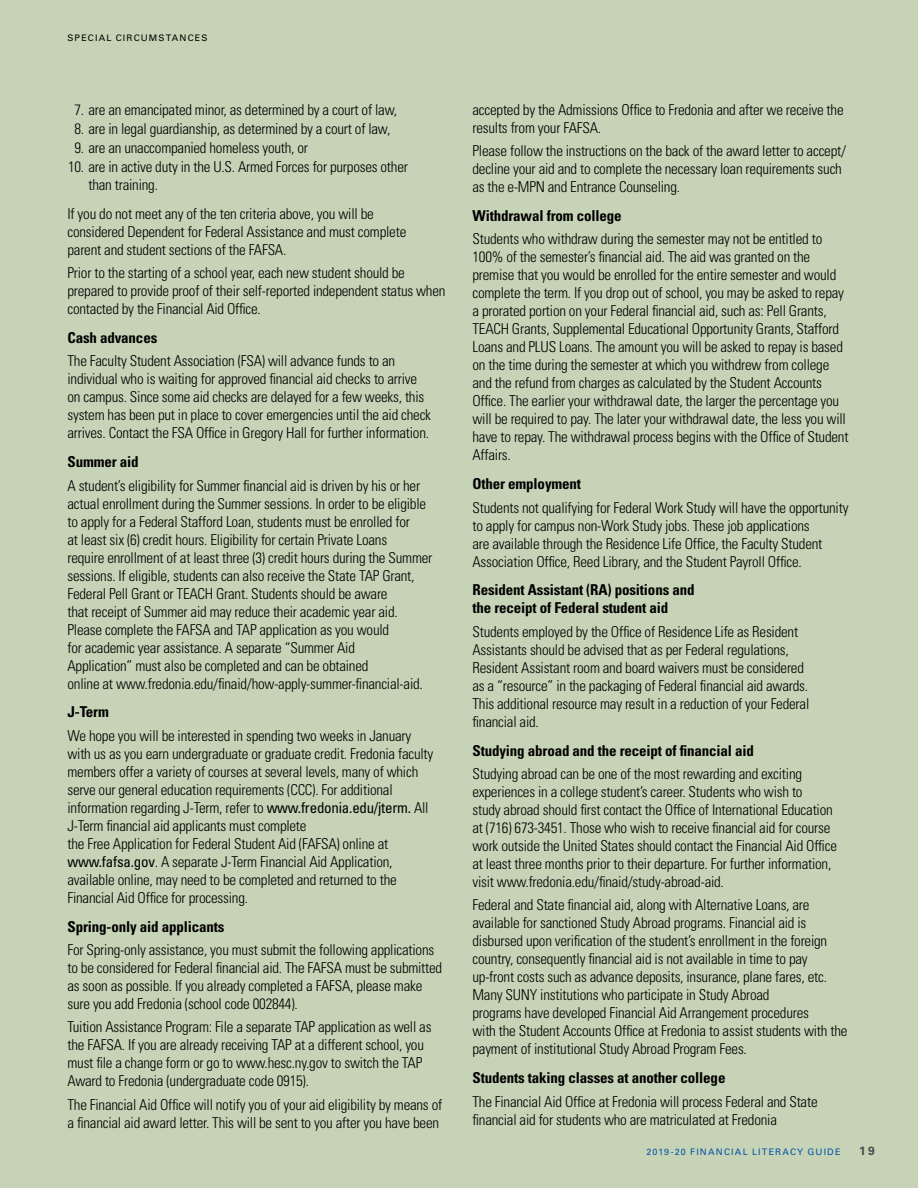
<style>
.page{position:relative;width:918px;height:1188px;background:#c7d3b6}
.page>*{position:absolute;margin:0;border:0;box-sizing:border-box;transform-origin:0 0}
.t1{font:300 condensed 15px/18px "Univers LT Std";letter-spacing:-.015em;color:#000}
.t2{font:700 condensed 15px/18px "Univers LT Std";letter-spacing:-.01em;color:#000}
.t3{font:700 12px "Univers LT Std";color:#4d4d4f}
.t4{font:9px "Univers LT Std";letter-spacing:.13em;color:#0054a6}
.t5{font:9px "Univers LT Std";letter-spacing:.125em;color:#000}
.s1{font-weight:400}
</style>
<div class="page">
<p class="t5" style="left:68px;top:32px;width:141px">SPECIAL CIRCUMSTANCES</p>
<p class="t1" style="left:74px;top:101px;width:324px">7. are an emancipated minor, as determined by a court of law,</p>
<p class="t1" style="left:74px;top:120px;width:317px">8. are in legal guardianship, as determined by a court of law,</p>
<p class="t1" style="left:74px;top:139px;width:235px">9. are an unaccompanied homeless youth, or</p>
<p class="t1" style="left:88px;top:158px;width:321px;text-indent:-20px">10. are in active duty in the U.S. Armed Forces for purposes other than training.</p>
<p class="t1" style="left:67px;top:205px;width:340px">If you do not meet any of the ten criteria above, you will be considered Dependent for Federal Assistance and must complete parent and student sections of the FAFSA.</p>
<p class="t1" style="left:68px;top:264px;width:379px">Prior to the starting of a school year, each new student should be prepared to provide proof of their self-reported independent status when contacted by the Financial Aid Office.</p>
<p class="t2" style="left:68px;top:329px;width:91px">Cash advances</p>
<p class="t1" style="left:68px;top:352px;width:365px">The Faculty Student Association (FSA) will advance funds to an individual who is waiting for approved financial aid checks to arrive on campus. Since some aid checks are delayed for a few weeks, this system has been put in place to cover emergencies until the aid check arrives. Contact the FSA Office in Gregory Hall for further information.</p>
<p class="t2" style="left:68px;top:453px;width:73px">Summer aid</p>
<p class="t1" style="left:68px;top:476px;width:366px">A student’s eligibility for Summer financial aid is driven by his or her actual enrollment during the Summer sessions. In order to be eligible to apply for a Federal Stafford Loan, students must be enrolled for<br>at least six (6) credit hours. Eligibility for certain Private Loans<br>require enrollment of at least three (3) credit hours during the Summer sessions. If eligible, students can also receive the State TAP Grant, Federal Pell Grant or TEACH Grant. Students should be aware<br>that receipt of Summer aid may reduce their academic year aid.<br>Please complete the FAFSA and TAP application as you would<br>for academic year assistance. A separate “Summer Aid<br>Application” must also be completed and can be obtained<br>online at www.fredonia.edu/finaid/how-apply-summer-financial-aid.</p>
<p class="t2" style="left:68px;top:703px;width:43px">J-Term</p>
<p class="t1" style="left:68px;top:727px;width:367px">We hope you will be interested in spending two weeks in January with us as you earn undergraduate or graduate credit. Fredonia faculty members offer a variety of courses at several levels, many of which serve our general education requirements (CCC). For additional information regarding J-Term, refer to <span class="s1">www.fredonia.edu/jterm.</span> All J-Term financial aid applicants must complete<br>the Free Application for Federal Student Aid (FAFSA) online at <span class="s1">www.fafsa.gov</span>. A separate J-Term Financial Aid Application, available online, may need to be completed and returned to the Financial Aid Office for processing.</p>
<p class="t2" style="left:68px;top:917px;width:159px">Spring-only aid applicants</p>
<p class="t1" style="left:68px;top:941px;width:376px">For Spring-only assistance, you must submit the following applications to be considered for Federal financial aid. The FAFSA must be submitted as soon as possible. If you already completed a FAFSA, please make sure you add Fredonia (school code 002844).</p>
<p class="t1" style="left:68px;top:1018px;width:366px">Tuition Assistance Program: File a separate TAP application as well as the FAFSA. If you are already receiving TAP at a different school, you must file a change form or go to www.hesc.ny.gov to switch the TAP Award to Fredonia (undergraduate code 0915).</p>
<p class="t1" style="left:68px;top:1096px;width:376px">The Financial Aid Office will notify you of your aid eligibility by means of a financial aid award letter. This will be sent to you after you have been</p>
<p class="t1" style="left:472px;top:101px;width:373px">accepted by the Admissions Office to Fredonia and after we receive the results from your FAFSA.</p>
<p class="t1" style="left:472px;top:142px;width:375px">Please follow the instructions on the back of the award letter to accept/ decline your aid and to complete the necessary loan requirements such as the e-MPN and Entrance Counseling.</p>
<p class="t2" style="left:472px;top:207px;width:151px">Withdrawal from college</p>
<p class="t1" style="left:472px;top:230px;width:378px">Students who withdraw during the semester may not be entitled to 100% of the semester’s financial aid. The aid was granted on the premise that you would be enrolled for the entire semester and would complete the term. If you drop out of school, you may be asked to repay a prorated portion on your Federal financial aid, such as: Pell Grants, TEACH Grants, Supplemental Educational Opportunity Grants, Stafford Loans and PLUS Loans. The amount you will be asked to repay is based on the time during the semester at which you withdrew from college and the refund from charges as calculated by the Student Accounts Office. The earlier your withdrawal date, the larger the percentage you will be required to pay. The later your withdrawal date, the less you will have to repay. The withdrawal process begins with the Office of Student Affairs.</p>
<p class="t2" style="left:472px;top:475px;width:110px">Other employment</p>
<p class="t1" style="left:472px;top:498px;width:378px">Students not qualifying for Federal Work Study will have the opportunity to apply for campus non-Work Study jobs. These job applications<br>are available through the Residence Life Office, the Faculty Student Association Office, Reed Library, and the Student Payroll Office.</p>
<p class="t2" style="left:472px;top:581px;width:224px">Resident Assistant (RA) positions and the receipt of Federal student aid</p>
<p class="t1" style="left:472px;top:623px;width:338px">Students employed by the Office of Residence Life as Resident Assistants should be advised that as per Federal regulations, Resident Assistant room and board waivers must be considered as a “resource” in the packaging of Federal financial aid awards.<br>This additional resource may result in a reduction of your Federal financial aid.</p>
<p class="t2" style="left:472px;top:741px;width:283px">Studying abroad and the receipt of financial aid</p>
<p class="t1" style="left:472px;top:765px;width:366px">Studying abroad can be one of the most rewarding and exciting experiences in a college student’s career. Students who wish to<br>study abroad should first contact the Office of International Education at (716) 673-3451. Those who wish to receive financial aid for course work outside the United States should contact the Financial Aid Office at least three months prior to their departure. For further information, visit www.fredonia.edu/finaid/study-abroad-aid.</p>
<p class="t1" style="left:472px;top:896px;width:376px">Federal and State financial aid, along with Alternative Loans, are available for sanctioned Study Abroad programs. Financial aid is disbursed upon verification of the student’s enrollment in the foreign country, consequently financial aid is not available in time to pay up-front costs such as advance deposits, insurance, plane fares, etc.<br>Many SUNY institutions who participate in Study Abroad<br>programs have developed Financial Aid Arrangement procedures<br>with the Student Accounts Office at Fredonia to assist students with the payment of institutional Study Abroad Program Fees.</p>
<p class="t2" style="left:472px;top:1069px;width:255px">Students taking classes at another college</p>
<p class="t1" style="left:472px;top:1092px;width:347px">The Financial Aid Office at Fredonia will process Federal and State financial aid for students who are matriculated at Fredonia</p>
<p class="t4" style="left:646px;top:1147px;width:196px">2019-20 FINANCIAL LITERACY GUIDE</p>
<p class="t3" style="left:859px;top:1144px;width:17px">19</p>
<p class="t4" style="left:665px;top:1147px;width:22px">8 19</p>
</div>
